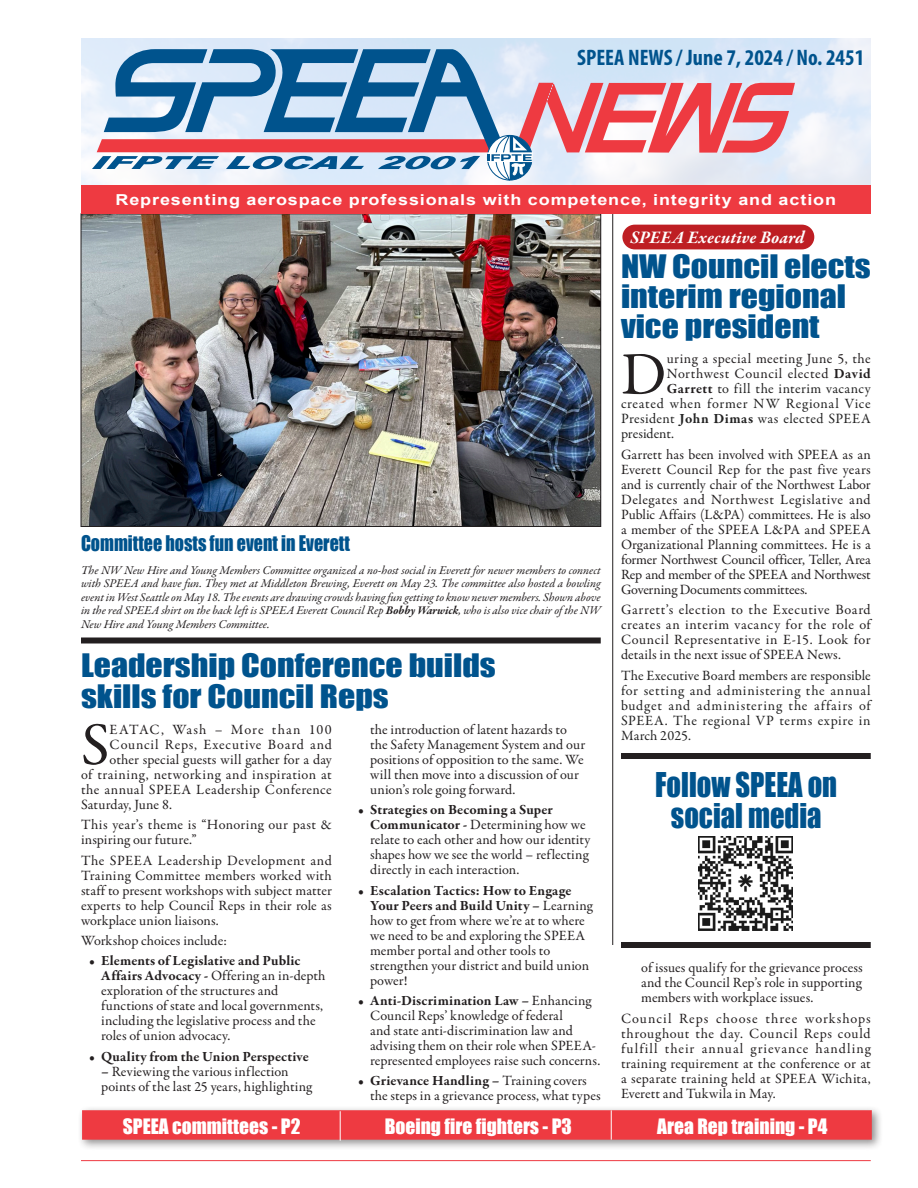
<style>
.page{position:relative;width:918px;height:1188px;background:#fff}
.page>*{position:absolute;margin:0;border:0;box-sizing:border-box;transform-origin:0 0}
.Spotlite_1st_para{font:60.6px "Garamond Premr Pro";color:#231f20}
.Spotlite_subhead{font:31.35px/31.5px "Impact";color:#00538d;text-align:center;scale:.91 1}
.Spotlite_Headline{font:29.7px/30px "Impact";color:#00538d;scale:1.14 1}
.t1{font:700 condensed 22.5px "Myriad Pro";color:#00538d}
.Spotlite_subhead-2{font:19.8px "Impact";color:#00538d;scale:.91 1}
.Teaser_Text{font:19.5px "Impact";color:#fff}
.Red_banner_text_TNR_bold_ital{font:italic 700 18px "Garamond Premr Pro";letter-spacing:.01em;color:#fff}
.Spotlite_body{font:700 15.15px "Arial";letter-spacing:.05em;color:#fff;scale:1.19 1}
.Spotlite_body-2{font:14.25px/15px "Garamond Premr Pro";letter-spacing:.005em;color:#231f20}
.Spotlite_1st_para-2{font:14.25px "Garamond Premr Pro";letter-spacing:.035em;color:#231f20}
.Spotlite_body-3{font:14.25px/15px "Garamond Premr Pro";letter-spacing:.045em;color:#222;text-align:justify}
.Spotlite_1st_para-3{font:14.25px "Garamond Premr Pro";letter-spacing:.035em;color:#222}
.Spotlite_1st_para-4{font:14.25px "Garamond Premr Pro";letter-spacing:.005em;color:#231f20}
.t2{font:700 14.25px "Garamond Premr Pro";letter-spacing:.01em;color:#231f20}
.Spotlite_1st_para-5{font:14.25px "Garamond Premr Pro";letter-spacing:.065em;color:#231f20}
.Spotlite_1st_para-6{font:14.25px "Garamond Premr Pro";color:#222}
.Spotlite_photo_captions{font:italic 12px/13.5px "Garamond Premr Pro";letter-spacing:-.005em;color:#231f20;text-align:justify}
.s1{font-weight:700}
.s2{font-weight:700;color:#231f20}
.s3{color:#231f20}
</style>
<div class="page">
<img style="left:83px;top:215px;width:516px;height:310px">
<div style="left:622px;top:225px;width:192px;height:24px;background:#be1e23;border-radius:12px"></div>
<hr style="left:612px;top:202px;width:1px;height:743px;background:#231f20">
<img style="left:81px;top:38px;width:790px;height:148px">
<div style="left:77px;top:1105px;width:806px;height:46px;background:#231f20;opacity:.5"></div>
<svg style="left:82px;top:1110px;width:790px;height:30px"></svg>
<div style="left:81px;top:186px;width:790px;height:28px;background:#ee3a41"></div>
<hr style="left:81px;top:1160px;width:790px;height:1px;background:#ee3a41">
<svg style="left:92px;top:49px;width:703px;height:132px"></svg>
<hr style="left:340px;top:1111px;width:1px;height:30px;background:#fff">
<hr style="left:611px;top:1110px;width:1px;height:30px;background:#fff">
<div style="left:81px;top:638px;width:520px;height:6px;background:#231f20"></div>
<div style="left:621px;top:753px;width:250px;height:6px;background:#231f20"></div>
<div style="left:621px;top:942px;width:250px;height:6px;background:#231f20"></div>
<img style="left:698px;top:837px;width:94px;height:94px">
<p class="t1" style="left:577px;top:43px;width:289px">SPEEA NEWS / June 7, 2024 / No. 2451</p>
<p class="Spotlite_body" style="left:116px;top:189px;width:607px">Representing aerospace professionals with competence, integrity and action</p>
<p class="Spotlite_subhead-2" style="left:81px;top:528px;width:297px">Committee hosts fun event in Everett</p>
<p class="Spotlite_photo_captions" style="left:81px;top:564px;width:521px">The NW New Hire and Young Members Committee organized a no-host social in Everett for newer members to connect with SPEEA and have fun. They met at Middleton Brewing, Everett on May 23. The committee also hosted a bowling event in West Seattle on May 18. The events are drawing crowds having fun getting to know newer members. Shown above in the red SPEEA shirt on the back left is SPEEA Everett Council Rep <span class="s1">Bobby Warwick</span>, who is also vice chair of the NW New Hire and Young Members Committee.</p>
<p class="Spotlite_Headline" style="left:81px;top:649px;width:365px;line-height:31.5px">Leadership Conference builds skills for Council Reps</p>
<p class="Spotlite_1st_para" style="left:81px;top:708px;width:30px">S</p>
<p class="Spotlite_1st_para-5" style="left:110px;top:721px;width:224px">EATAC, Wash – More than 100</p>
<p class="Spotlite_body-2" style="left:370px;top:722px;width:217px">the introduction of latent hazards to the Safety Management System and our positions of opposition to the same. We will then move into a discussion of our union’s role going forward.</p>
<p class="Spotlite_body-2" style="left:370px;top:803px;width:222px;text-indent:-12px"><span class="s1">• Strategies on Becoming a Super Communicator -</span> Determining how we relate to each other and how our identity shapes how we see the world – reflecting directly in each interaction.</p>
<p class="Spotlite_body-2" style="left:370px;top:883px;width:224px;text-indent:-12px"><span class="s1">• Escalation Tactics: How to Engage<br>Your Peers and Build Unity –</span> Learning how to get from where we’re at to where we need to be and exploring the SPEEA member portal and other tools to strengthen your district and build union power!</p>
<p class="Spotlite_body-2" style="left:370px;top:993px;width:232px;text-indent:-12px"><span class="s1">• Anti-Discrimination Law –</span> Enhancing Council Reps’ knowledge of federal<br>and state anti-discrimination law and advising them on their role when SPEEA&shy;represented employees raise such concerns.</p>
<p class="Spotlite_body-2" style="left:370px;top:1074px;width:232px;text-indent:-12px"><span class="s1">• Grievance Handling –</span> Training covers the steps in a grievance process, what types</p>
<p class="Spotlite_1st_para-2" style="left:110px;top:736px;width:224px">Council Reps, Executive Board and</p>
<p class="Spotlite_1st_para-4" style="left:110px;top:751px;width:224px">other special guests will gather for a day</p>
<p class="Spotlite_1st_para-2" style="left:81px;top:766px;width:252px">of training, networking and inspiration at</p>
<p class="Spotlite_1st_para-2" style="left:81px;top:781px;width:252px">the annual SPEEA Leadership Conference</p>
<p class="Spotlite_1st_para-4" style="left:81px;top:796px;width:93px">Saturday, June 8.</p>
<p class="Spotlite_body-2" style="left:81px;top:818px;width:252px">This year’s theme is “Honoring our past &amp; inspiring our future.”</p>
<p class="Spotlite_body-2" style="left:81px;top:853px;width:252px;text-align:justify">The SPEEA Leadership Development and Training Committee members worked with staff to present workshops with subject matter experts to help Council Reps in their role as workplace union liaisons.</p>
<p class="Spotlite_body-2" style="left:81px;top:933px;width:147px">Workshop choices include:</p>
<p class="Spotlite_body-2" style="left:101px;top:954px;width:226px;text-indent:-12px"><span class="s1">• Elements of Legislative and Public Affairs Advocacy -</span> Offering an in-depth exploration of the structures and functions of state and local governments, including the legislative process and the roles of union advocacy.</p>
<p class="t2" style="left:89px;top:1048px;width:221px">• Quality from the Union Perspective</p>
<p class="Spotlite_body-2" style="left:101px;top:1064px;width:212px"><span class="s1">–</span> Reviewing the various inflection points of the last 25 years, highlighting</p>
<p class="Red_banner_text_TNR_bold_ital" style="left:630px;top:226px;width:176px">SPEEA Executive Board</p>
<p class="Spotlite_Headline" style="left:621px;top:251px;width:221px">NW Council elects interim regional vice president</p>
<p class="Spotlite_1st_para" style="left:621px;top:338px;width:47px">D</p>
<p class="Spotlite_1st_para-2" style="left:667px;top:350px;width:206px">uring a special meeting June 5, the</p>
<p class="Spotlite_1st_para-2" style="left:667px;top:365px;width:206px">Northwest Council elected <span class="s1">David</span></p>
<p class="Spotlite_1st_para-3" style="left:667px;top:380px;width:206px"><span class="s2">Garrett</span> to fill the interim vacancy</p>
<p class="Spotlite_1st_para-3" style="left:621px;top:395px;width:251px">created when former NW Regional Vice</p>
<p class="Spotlite_1st_para-3" style="left:621px;top:410px;width:251px">President <span class="s1">John Dimas</span> was elected SPEEA</p>
<p class="Spotlite_1st_para-6" style="left:621px;top:425px;width:55px">president.</p>
<p class="Spotlite_body-2" style="left:621px;top:447px;width:251px;text-align:justify">Garrett has been involved with SPEEA as an Everett Council Rep for the past five years and is currently chair of the Northwest Labor Delegates and Northwest Legislative and Public Affairs (L&amp;PA) committees. He is also a member of the SPEEA L&amp;PA and SPEEA Organizational Planning committees. He is a former Northwest Council officer, Teller, Area Rep and member of the SPEEA and Northwest Governing Documents committees.</p>
<p class="Spotlite_body-2" style="left:621px;top:603px;width:251px;text-align:justify">Garrett’s election to the Executive Board creates an interim vacancy for the role of Council Representative in E-15. Look for details in the next issue of SPEEA News.</p>
<p class="Spotlite_body-3" style="left:621px;top:668px;width:251px">The Executive Board members are responsible for setting and administering the annual budget and administering the affairs of SPEEA<span class="s3">.</span> The regional VP terms expire in March 2025.</p>
<p class="Spotlite_subhead" style="left:655px;top:768px;width:201px">Follow SPEEA on social media</p>
<p class="Spotlite_body-2" style="left:641px;top:960px;width:223px;text-align:justify">of issues qualify for the grievance process and the Council Rep’s role in supporting members with workplace issues.</p>
<p class="Spotlite_body-2" style="left:621px;top:1011px;width:251px;text-align:justify">Council Reps choose three workshops throughout the day. Council Reps could fulfill their annual grievance handling training requirement at the conference or at a separate training held at SPEEA Wichita, Everett and Tukwila in May.</p>
<p class="Teaser_Text" style="left:123px;top:1112px;width:179px">SPEEA committees - P2</p>
<p class="Teaser_Text" style="left:385px;top:1112px;width:189px">Boeing fire fighters - P3</p>
<p class="Teaser_Text" style="left:657px;top:1112px;width:172px">Area Rep training - P4</p>
</div>
